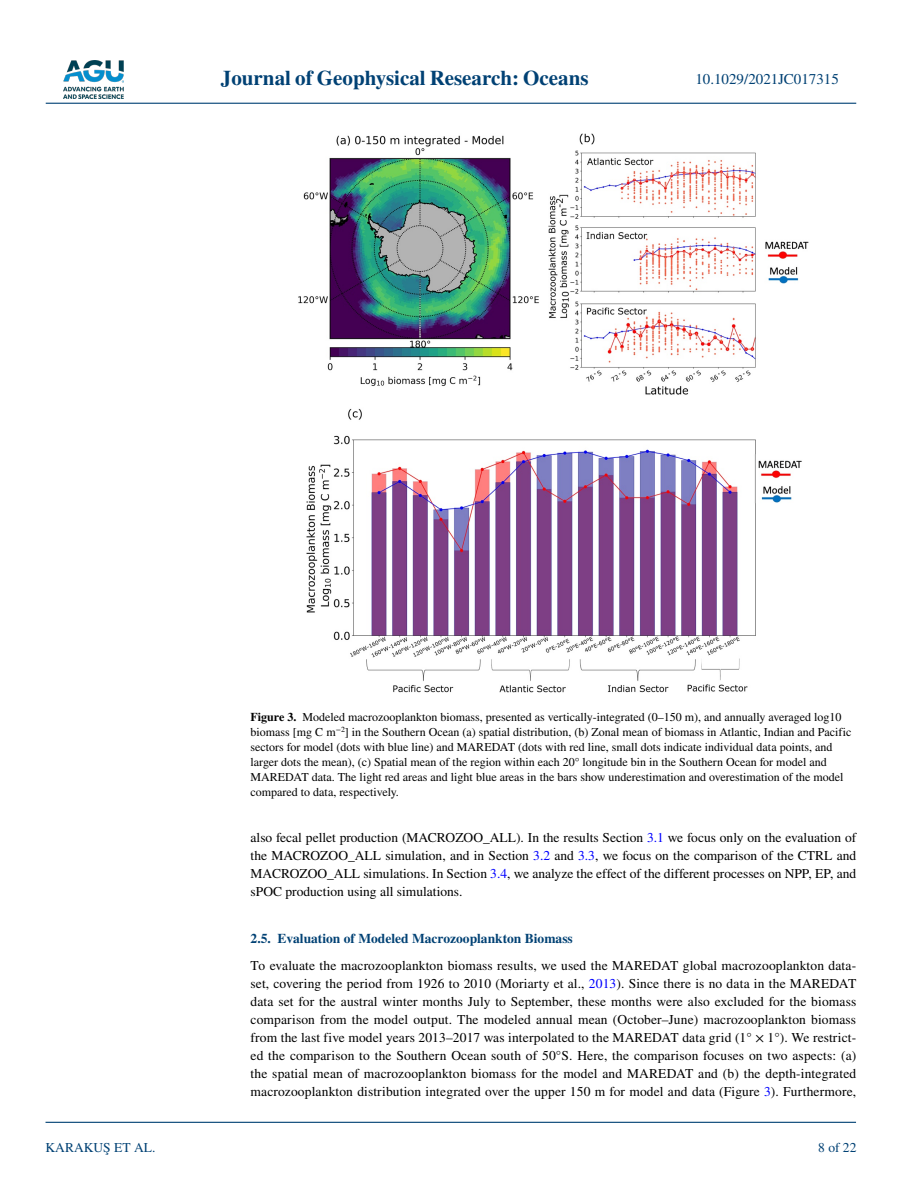
<style>
.page{position:relative;width:902px;height:1183px;background:#fff}
.page>*{position:absolute;margin:0;border:0;box-sizing:border-box;transform-origin:0 0}
.t1{font:700 21px "STIX";color:#004174}
.t2{font:15px "STIX";color:#004174}
.t3{font:13.5px/18px "STIX";color:#000;text-align:justify}
.t4{font:700 13.5px "STIX";color:#004174}
.t5{font:13.5px "STIX";color:#004174}
.t6{font:12px/15px "STIX";color:#000}
.s1{font-weight:700}
.s2{color:#00f}
</style>
<div class="page">
<img style="left:63px;top:60px;width:60px;height:39px">
<hr style="left:46px;top:103px;width:810px;height:1px;background:#004174">
<hr style="left:45px;top:1121px;width:810px;height:1px;background:#004174">
<img style="left:298px;top:134px;width:511px;height:558px">
<h1 class="t1" style="left:221px;top:66px;width:369px">Journal of Geophysical Research: Oceans</h1>
<p class="t2" style="left:695px;top:69px;width:145px">10.1029/2021JC017315</p>
<p class="t5" style="left:45px;top:1138px;width:111px">KARAKUŞ ET AL.</p>
<p class="t6" style="left:250px;top:709px;width:602px"><span class="s1">Figure 3.</span> Modeled macrozooplankton biomass, presented as vertically-integrated (0–150 m), and annually averaged log10 biomass [mg C m<sup>−2</sup>] in the Southern Ocean (a) spatial distribution, (b) Zonal mean of biomass in Atlantic, Indian and Pacific sectors for model (dots with blue line) and MAREDAT (dots with red line, small dots indicate individual data points, and larger dots the mean), (c) Spatial mean of the region within each 20° longitude bin in the Southern Ocean for model and MAREDAT data. The light red areas and light blue areas in the bars show underestimation and overestimation of the model compared to data, respectively.</p>
<p class="t3" style="left:250px;top:829px;width:607px">also fecal pellet production (MACROZOO_ALL). In the results Section <span class="s2">3.1</span> we focus only on the evaluation of the MACROZOO_ALL simulation, and in Section <span class="s2">3.2</span> and <span class="s2">3.3</span>, we focus on the comparison of the CTRL and MACROZOO_ALL simulations. In Section <span class="s2">3.4</span>, we analyze the effect of the different processes on NPP, EP, and sPOC production using all simulations.</p>
<p class="t4" style="left:250px;top:930px;width:324px">2.5. Evaluation of Modeled Macrozooplankton Biomass</p>
<p class="t3" style="left:250px;top:957px;width:607px">To evaluate the macrozooplankton biomass results, we used the MAREDAT global macrozooplankton data&shy;set, covering the period from 1926 to 2010 (Moriarty et al., <span class="s2">2013</span>). Since there is no data in the MAREDAT data set for the austral winter months July to September, these months were also excluded for the biomass comparison from the model output. The modeled annual mean (October–June) macrozooplankton biomass from the last five model years 2013–2017 was interpolated to the MAREDAT data grid (1° × 1°). We restrict&shy;ed the comparison to the Southern Ocean south of 50°S. Here, the comparison focuses on two aspects: (a) the spatial mean of macrozooplankton biomass for the model and MAREDAT and (b) the depth-integrated macrozooplankton distribution integrated over the upper 150 m for model and data (Figure <span class="s2">3</span>). Furthermore,</p>
<p class="t5" style="left:818px;top:1138px;width:40px">8 of 22</p>
</div>
